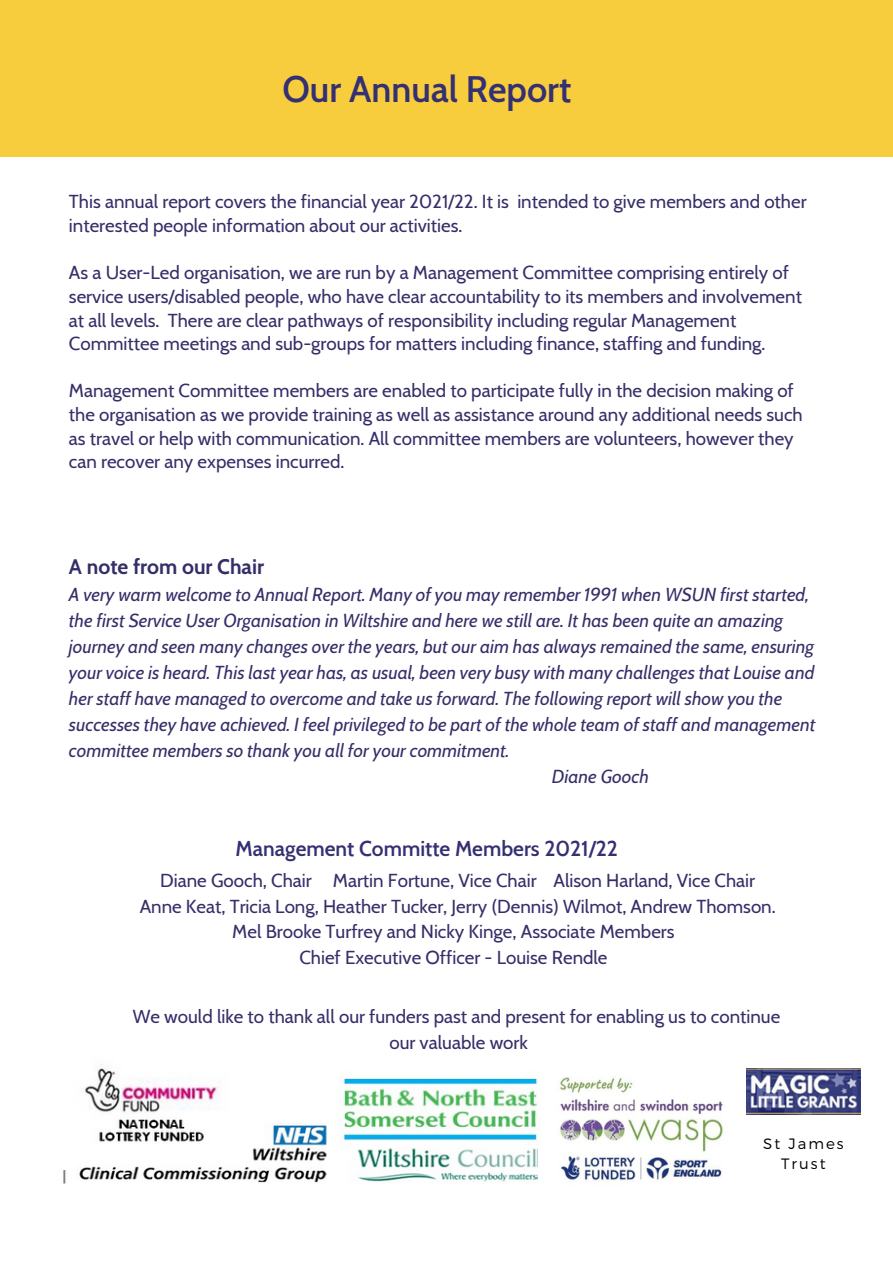
<style>
.page{position:relative;width:893px;height:1264px;background:#fff}
.page>*{position:absolute;margin:0;border:0;box-sizing:border-box;transform-origin:0 0}
.t1{font:600 36px "Cabin";color:#353072}
.t2{font:600 21px "Cabin";color:#353072}
.t3{font:700 21px "Cabin";color:#352f69}
.t4{font:18.75px/23.5px "Cabin";color:#352f69}
.t5{font:italic 18.75px "Cabin";color:#352f69}
.t6{font:300 15px/20.2px "Montserrat";letter-spacing:.135em;color:#000;text-align:center}
</style>
<div class="page">
<img style="left:63px;top:1064px;width:476px;height:120px">
<img style="left:560px;top:1077px;width:164px;height:109px">
<div style="left:0;top:0;width:892px;height:157px;background:#f7cd3d"></div>
<img style="left:746px;top:1068px;width:114px;height:46px">
<h1 class="t1" style="left:282px;top:67px;width:290px">Our Annual Report</h1>
<p class="t4" style="left:69px;top:190px;width:739px">This annual report covers the financial year 2021/22. It is intended to give members and other interested people information about our activities.</p>
<p class="t4" style="left:69px;top:261px;width:734px">As a User-Led organisation, we are run by a Management Committee comprising entirely of service users/disabled people, who have clear accountability to its members and involvement at all levels. There are clear pathways of responsibility including regular Management Committee meetings and sub-groups for matters including finance, staffing and funding.</p>
<p class="t4" style="left:69px;top:379px;width:735px">Management Committee members are enabled to participate fully in the decision making of the organisation as we provide training as well as assistance around any additional needs such as travel or help with communication. All committee members are volunteers, however they can recover any expenses incurred.</p>
<p class="t3" style="left:69px;top:553px;width:196px">A note from our Chair</p>
<p class="t5" style="left:69px;top:583px;width:741px">A very warm welcome to Annual Report. Many of you may remember 1991 when WSUN first started,</p>
<p class="t5" style="left:69px;top:609px;width:715px">the first Service User Organisation in Wiltshire and here we still are. It has been quite an amazing</p>
<p class="t5" style="left:69px;top:635px;width:746px">journey and seen many changes over the years, but our aim has always remained the same, ensuring</p>
<p class="t5" style="left:69px;top:661px;width:747px">your voice is heard. This last year has, as usual, been very busy with many challenges that Louise and</p>
<p class="t5" style="left:69px;top:687px;width:714px">her staff have managed to overcome and take us forward. The following report will show you the</p>
<p class="t5" style="left:69px;top:712px;width:747px">successes they have achieved. I feel privileged to be part of the whole team of staff and management</p>
<p class="t5" style="left:69px;top:738px;width:442px">committee members so thank you all for your commitment.</p>
<p class="t5" style="left:552px;top:764px;width:98px">Diane Gooch</p>
<p class="t2" style="left:236px;top:835px;width:384px">Management Committe Members 2021/22</p>
<p class="t4" style="left:140px;top:867px;width:637px;line-height:25.8px;text-align:center">Diane Gooch, Chair Martin Fortune, Vice Chair Alison Harland, Vice Chair Anne Keat, Tricia Long, Heather Tucker, Jerry (Dennis) Wilmot, Andrew Thomson.<br>Mel Brooke Turfrey and Nicky Kinge, Associate Members<br>Chief Executive Officer - Louise Rendle</p>
<p class="t4" style="left:133px;top:1003px;width:649px;line-height:25.8px;text-align:center">We would like to thank all our funders past and present for enabling us to continue our valuable work</p>
<p class="t6" style="left:763px;top:1132px;width:82px">St James<br>Trust</p>
</div>
